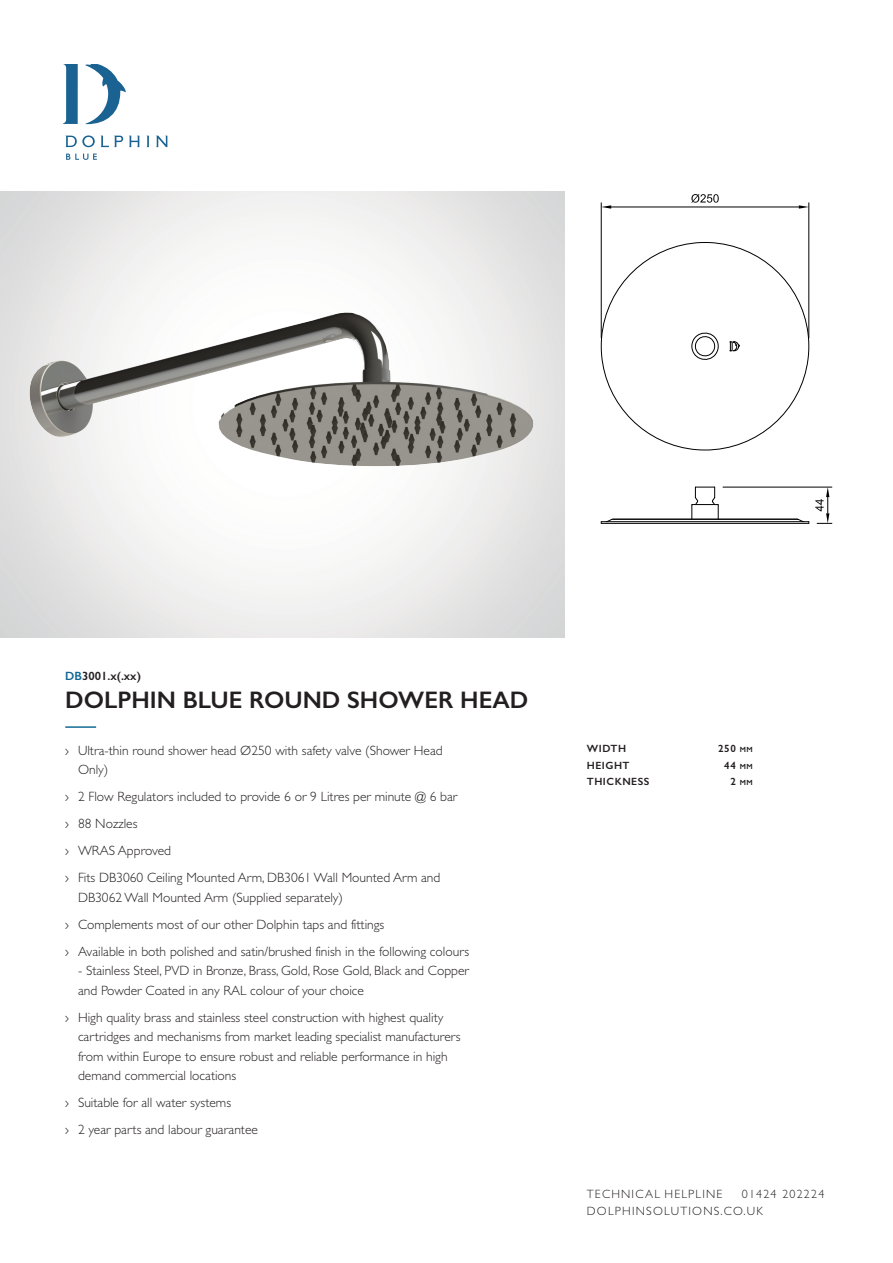
<style>
.page{position:relative;width:893px;height:1263px;background:#fff}
.page>*{position:absolute;margin:0;border:0;box-sizing:border-box;transform-origin:0 0}
.t1{font:600 24px "Gill Sans";color:#231f20}
.t2{font:300 13.5px/27px "Gill Sans";color:#231f20}
.t3{font:300 12px/16.5px "Gill Sans";letter-spacing:.1em;color:#231f20}
.t4{font:600 12px "Gill Sans";color:#231f20}
.t5{font:600 10.5px "Gill Sans";letter-spacing:.05em;color:#231f20}
.t6{font:600 7.5px "Gill Sans";color:#231f20}
.s1{color:#116995}
.s2{font-size:7.5px}
.s3{font-size:10.5px}
</style>
<div class="page">
<svg style="left:66px;top:154px;width:31px;height:6px"></svg>
<svg style="left:65px;top:135px;width:30px;height:12px"></svg>
<svg style="left:101px;top:136px;width:22px;height:11px"></svg>
<svg style="left:129px;top:136px;width:10px;height:11px"></svg>
<svg style="left:146px;top:136px;width:3px;height:11px"></svg>
<svg style="left:156px;top:136px;width:11px;height:11px"></svg>
<svg style="left:63px;top:64px;width:63px;height:60px"></svg>
<hr style="left:65px;top:726px;width:31px;height:2px;background:#116995">
<img style="left:28px;top:312px;width:506px;height:155px">
<hr style="left:601px;top:523px;width:208px;height:1px;background:#000">
<svg style="left:601px;top:487px;width:208px;height:36px"></svg>
<svg style="left:601px;top:242px;width:208px;height:209px"></svg>
<hr style="left:601px;top:203px;width:1px;height:135px;background:#000">
<hr style="left:808px;top:203px;width:1px;height:135px;background:#000">
<hr style="left:611px;top:207px;width:188px;height:1px;background:#000">
<svg style="left:601px;top:205px;width:10px;height:4px"></svg>
<svg style="left:799px;top:205px;width:10px;height:4px"></svg>
<svg style="left:691px;top:194px;width:28px;height:9px"></svg>
<hr style="left:723px;top:487px;width:109px;height:1px;background:#000">
<svg style="left:815px;top:487px;width:17px;height:37px"></svg>
<p class="t4" style="left:65px;top:669px;width:77px"><span class="s1">DB</span>3001.x(.xx)</p>
<h1 class="t1" style="left:65px;top:686px;width:465px">DOLPHIN BLUE ROUND SHOWER HEAD</h1>
<p class="t2" style="left:78px;top:742px;width:366px;line-height:19.5px;text-indent:-13px">› Ultra-thin round shower head Ø250 with safety valve (Shower Head<br>Only)</p>
<p class="t2" style="left:65px;top:785px;width:394px">› 2 Flow Regulators included to provide 6 or 9 Litres per minute @ 6 bar › 88 Nozzles<br>› WRAS Approved<br>› Fits DB3060 Ceiling Mounted Arm, DB3061 Wall Mounted Arm and</p>
<p class="t2" style="left:65px;top:885px;width:405px;text-indent:13px">DB3062 Wall Mounted Arm (Supplied separately)<br>› Complements most of our other Dolphin taps and fittings<br>› Available in both polished and satin/brushed finish in the following colours</p>
<p class="t2" style="left:78px;top:962px;width:393px;line-height:19.5px">- Stainless Steel, PVD in Bronze, Brass, Gold, Rose Gold, Black and Copper and Powder Coated in any RAL colour of your choice</p>
<p class="t2" style="left:78px;top:1009px;width:384px;line-height:19.5px;text-indent:-13px">› High quality brass and stainless steel construction with highest quality cartridges and mechanisms from market leading specialist manufacturers from within Europe to ensure robust and reliable performance in high demand commercial locations</p>
<p class="t2" style="left:65px;top:1091px;width:194px">› Suitable for all water systems<br>› 2 year parts and labour guarantee</p>
<p class="t5" style="left:587px;top:742px;width:41px">WIDTH</p>
<p class="t5" style="left:718px;top:742px;width:36px">250 <span class="s2">MM</span></p>
<p class="t5" style="left:587px;top:759px;width:44px">HEIGHT</p>
<p class="t5" style="left:724px;top:759px;width:30px">44 <span class="s2">MM</span></p>
<p class="t5" style="left:587px;top:775px;width:64px">THICKNESS</p>
<p class="t6" style="left:730px;top:778px;width:24px"><span class="s3">2</span> MM</p>
<p class="t3" style="left:587px;top:1187px;width:137px">TECHNICAL HELPLINE</p>
<p class="t3" style="left:587px;top:1187px;width:239px;text-indent:155px">01424 202224<br>DOLPHINSOLUTIONS.CO.UK</p>
</div>
